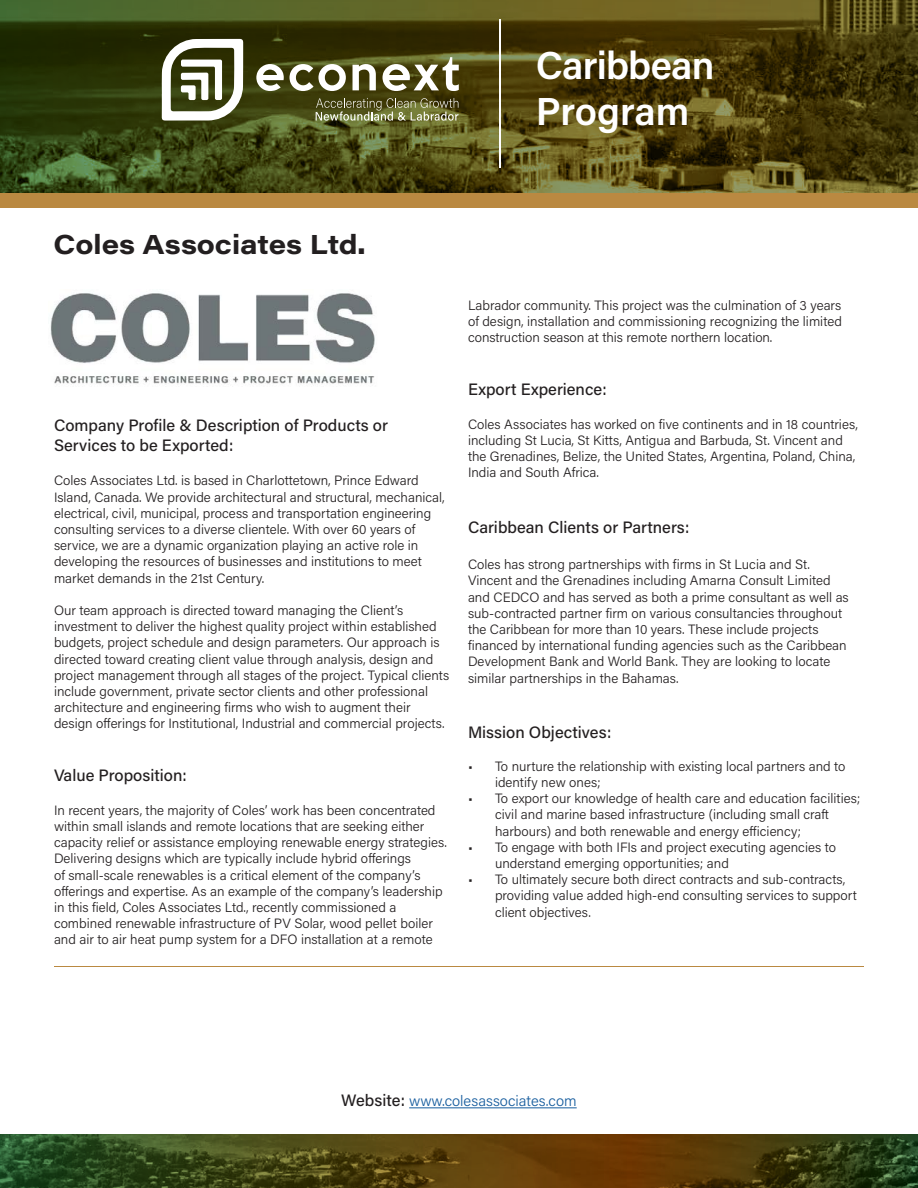
<style>
.page{position:relative;width:918px;height:1188px;background:#fff}
.page>*{position:absolute;margin:0;border:0;box-sizing:border-box;transform-origin:0 0}
.t1{font:600 39px/46.8px "Acumin Pro";letter-spacing:-.02em;color:#fff}
.t2{font:700 27px "Acumin Pro Wide";color:#231f20}
.t3{font:500 16.5px/19.8px "Acumin Pro";color:#231f20}
.t4{font:300 15px "Acumin Pro";color:#175d9e}
.t5{font:300 13.5px/16.2px "Acumin Pro";color:#231f20}
.s1{font-weight:500;font-size:16.5px;color:#231f20}
</style>
<div class="page">
<svg style="left:0;top:1135px;width:918px;height:53px;background:#484312"></svg>
<div style="left:0;top:193px;width:918px;height:15px;background:#ba8941"></div>
<hr style="left:409px;top:1107px;width:168px;height:1px;background:#175d9e">
<img style="left:50px;top:293px;width:325px;height:91px">
<hr style="left:54px;top:966px;width:810px;height:1px;background:#ba8941">
<svg style="left:0;top:0;width:918px;height:193px;background:#474412"></svg>
<svg style="left:162px;top:39px;width:81px;height:82px"></svg>
<svg style="left:256px;top:64px;width:28px;height:27px"></svg>
<svg style="left:290px;top:64px;width:56px;height:27px"></svg>
<svg style="left:353px;top:64px;width:23px;height:26px"></svg>
<svg style="left:383px;top:57px;width:76px;height:34px"></svg>
<svg style="left:316px;top:98px;width:142px;height:23px;background:#767749"></svg>
<hr style="left:499px;top:19px;width:1px;height:148px;background:#fff">
<p class="t1" style="left:536px;top:40px;width:180px">Caribbean<br>Program</p>
<p class="t2" style="left:53px;top:224px;width:314px">Coles Associates Ltd.</p>
<p class="t3" style="left:54px;top:415px;width:336px">Company Profile &amp; Description of Products or<br>Services to be Exported:</p>
<p class="t5" style="left:54px;top:472px;width:392px">Coles Associates Ltd. is based in Charlottetown, Prince Edward Island, Canada. We provide architectural and structural, mechanical, electrical, civil, municipal, process and transportation engineering consulting services to a diverse clientele. With over 60 years of service, we are a dynamic organization playing an active role in developing the resources of businesses and institutions to meet market demands in the 21st Century.</p>
<p class="t5" style="left:54px;top:602px;width:397px">Our team approach is directed toward managing the Client’s investment to deliver the highest quality project within established budgets, project schedule and design parameters. Our approach is directed toward creating client value through analysis, design and project management through all stages of the project. Typical clients include government, private sector clients and other professional architecture and engineering firms who wish to augment their design offerings for Institutional, Industrial and commercial projects.</p>
<p class="t3" style="left:54px;top:764px;width:134px">Value Proposition:</p>
<p class="t5" style="left:54px;top:801px;width:395px">In recent years, the majority of Coles’ work has been concentrated within small islands and remote locations that are seeking either capacity relief or assistance employing renewable energy strategies.<br>Delivering designs which are typically include hybrid offerings<br>of small-scale renewables is a critical element of the company’s offerings and expertise. As an example of the company’s leadership in this field, Coles Associates Ltd., recently commissioned a combined renewable infrastructure of PV Solar, wood pellet boiler and air to air heat pump system for a DFO installation at a remote</p>
<p class="t5" style="left:468px;top:297px;width:375px;text-align:justify">Labrador community. This project was the culmination of 3 years of design, installation and commissioning recognizing the limited construction season at this remote northern location.</p>
<p class="t3" style="left:468px;top:378px;width:140px">Export Experience:</p>
<p class="t5" style="left:468px;top:416px;width:391px">Coles Associates has worked on five continents and in 18 countries, including St Lucia, St Kitts, Antigua and Barbuda, St. Vincent and the Grenadines, Belize, the United States, Argentina, Poland, China, India and South Africa.</p>
<p class="t3" style="left:468px;top:517px;width:223px">Caribbean Clients or Partners:</p>
<p class="t5" style="left:468px;top:556px;width:382px">Coles has strong partnerships with firms in St Lucia and St.<br>Vincent and the Grenadines including Amarna Consult Limited and CEDCO and has served as both a prime consultant as well as sub-contracted partner firm on various consultancies throughout the Caribbean for more than 10 years. These include projects financed by international funding agencies such as the Caribbean Development Bank and World Bank. They are looking to locate similar partnerships in the Bahamas.</p>
<p class="t3" style="left:468px;top:722px;width:145px">Mission Objectives:</p>
<p class="t5" style="left:495px;top:758px;width:352px;text-indent:-27px">• To nurture the relationship with existing local partners and to identify new ones;</p>
<p class="t5" style="left:495px;top:790px;width:367px;text-indent:-27px">• To export our knowledge of health care and education facilities; civil and marine based infrastructure (including small craft harbours) and both renewable and energy efficiency;</p>
<p class="t5" style="left:495px;top:839px;width:343px;text-indent:-27px">• To engage with both IFIs and project executing agencies to understand emerging opportunities; and</p>
<p class="t5" style="left:495px;top:871px;width:363px;text-indent:-27px">• To ultimately secure both direct contracts and sub-contracts, providing value added high-end consulting services to support client objectives.</p>
<p class="t4" style="left:341px;top:1091px;width:237px"><span class="s1">Website:</span> www.colesassociates.com</p>
</div>
